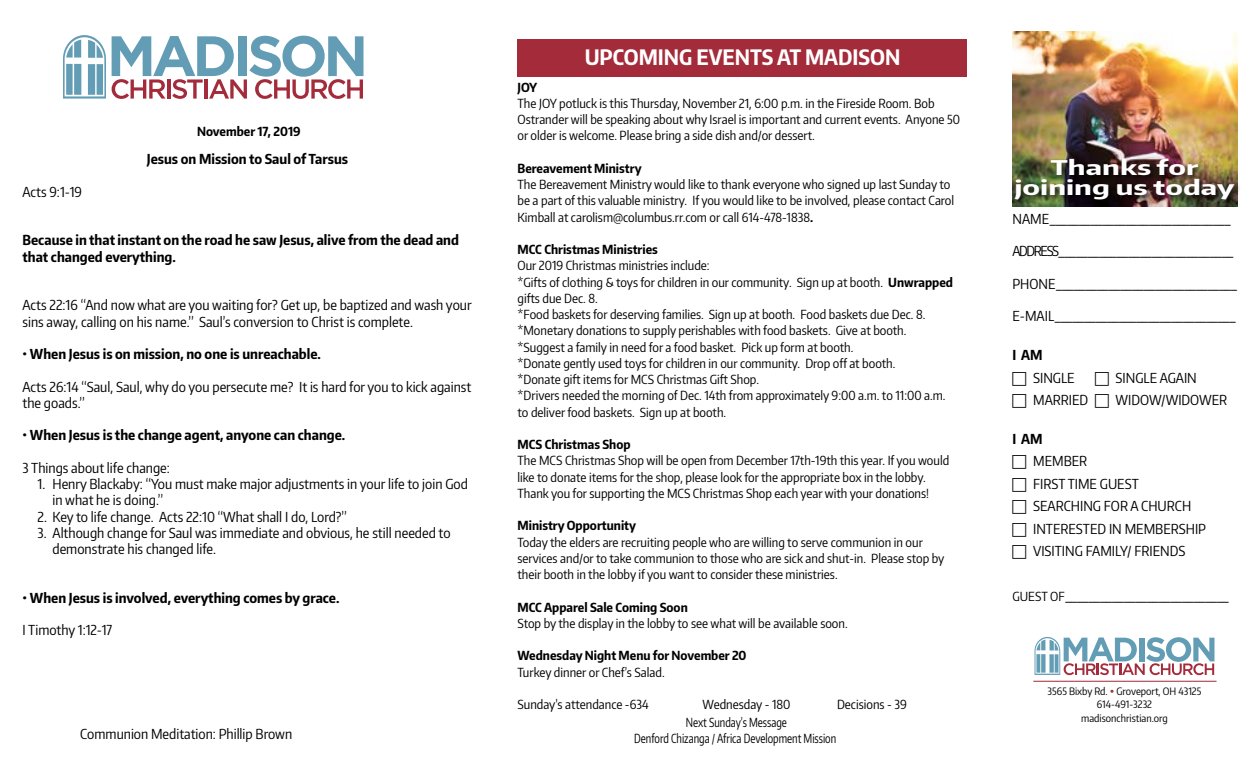
<style>
.page{position:relative;width:1260px;height:765px;background:#fff}
.page>*{position:absolute;margin:0;border:0;box-sizing:border-box;transform-origin:0 0}
.t1{font:700 21.25px "Encode Sans Condensed";color:#fff}
.t2{font:700 20.25px/20.2px "Encode Sans Condensed";color:#fff;text-align:center;scale:1.54 1}
.t3{font:13.75px/22.5px "Encode Sans Condensed";color:#000}
.t4{font:700 13.75px/16.2px "Encode Sans Condensed";color:#000}
.t5{font:13.75px "Encode Sans Condensed";letter-spacing:-.1em;color:#000}
.t6{font:12.5px/16.2px "Encode Sans Condensed";color:#000}
.t7{font:700 12.5px "Encode Sans Condensed";color:#000}
.t8{font:12.5px/16.2px "Encode Sans Condensed";color:#000;text-align:center;scale:.84 1}
.t9{font:10.12px/13.2px "Encode Sans Condensed";color:#000;text-align:center}
.s1{font-weight:700}
.s2{font-size:12.5px}
.s3{color:#a32b3a}
</style>
<div class="page">
<img style="left:1012px;top:32px;width:226px;height:174px">
<div style="left:1013px;top:158px;width:228px;height:49px;background:#000;opacity:.75"></div>
<div style="left:518px;top:39px;width:450px;height:37px;background:#a32b3a"></div>
<svg style="left:112px;top:36px;width:252px;height:63px"></svg>
<svg style="left:63px;top:35px;width:43px;height:64px"></svg>
<svg style="left:1035px;top:637px;width:179px;height:38px"></svg>
<hr style="left:1033px;top:681px;width:184px;height:1px;background:#a32b3a">
<p class="t7" style="left:197px;top:123px;width:105px">November 17, 2019</p>
<p class="t4" style="left:147px;top:150px;width:203px">Jesus on Mission to Saul of Tarsus</p>
<p class="t3" style="left:23px;top:180px;width:61px">Acts 9:1-19</p>
<p class="t4" style="left:23px;top:232px;width:438px">Because in that instant on the road he saw Jesus, alive from the dead and that changed everything.</p>
<p class="t3" style="left:23px;top:297px;width:451px;line-height:16.2px">Acts 22:16 “And now what are you waiting for? Get up, be baptized and wash your sins away, calling on his name.” Saul’s conversion to Christ is complete.</p>
<p class="t4" style="left:23px;top:345px;width:300px">• When Jesus is on mission, no one is unreachable.</p>
<p class="t3" style="left:23px;top:378px;width:450px;line-height:16.2px">Acts 26:14 “Saul, Saul, why do you persecute me? It is hard for you to kick against the goads.”</p>
<p class="t4" style="left:23px;top:427px;width:324px">• When Jesus is the change agent, anyone can change.</p>
<p class="t3" style="left:23px;top:456px;width:149px">3 Things about life change:</p>
<p class="t3" style="left:53px;top:475px;width:417px;line-height:16.2px;text-indent:-15px">1. Henry Blackaby: “You must make major adjustments in your life to join God in what he is doing.”</p>
<p class="t3" style="left:38px;top:505px;width:311px">2. Key to life change. Acts 22:10 “What shall I do, Lord?”</p>
<p class="t3" style="left:53px;top:524px;width:400px;line-height:16.2px;text-indent:-15px">3. Although change for Saul was immediate and obvious, he still needed to demonstrate his changed life.</p>
<p class="t4" style="left:23px;top:589px;width:319px">• When Jesus is involved, everything comes by grace.</p>
<p class="t3" style="left:23px;top:619px;width:91px">I Timothy 1:12-17</p>
<p class="t3" style="left:80px;top:723px;width:213px">Communion Meditation: Phillip Brown</p>
<h1 class="t1" style="left:585px;top:43px;width:317px">UPCOMING EVENTS AT MADISON</h1>
<p class="t7" style="left:518px;top:79px;width:21px">JOY</p>
<p class="t6" style="left:518px;top:95px;width:444px">The JOY potluck is this Thursday, November 21, 6:00 p.m. in the Fireside Room. Bob<br>Ostrander will be speaking about why Israel is important and current events. Anyone 50 or older is welcome. Please bring a side dish and/or dessert.</p>
<p class="t7" style="left:518px;top:160px;width:126px">Bereavement Ministry</p>
<p class="t6" style="left:518px;top:176px;width:438px">The Bereavement Ministry would like to thank everyone who signed up last Sunday to be a part of this valuable ministry. If you would like to be involved, please contact Carol<br>Kimball at carolism@columbus.rr.com or call 614-478-1838<span class="s1">.</span></p>
<p class="t7" style="left:518px;top:241px;width:142px">MCC Christmas Ministries</p>
<p class="t6" style="left:518px;top:257px;width:437px">Our 2019 Christmas ministries include:<br>*Gifts of clothing &amp; toys for children in our community. Sign up at booth. <span class="s1">Unwrapped </span>gifts due Dec. 8.<br>*Food baskets for deserving families. Sign up at booth. Food baskets due Dec. 8. *Monetary donations to supply perishables with food baskets. Give at booth. *Suggest a family in need for a food basket. Pick up form at booth.<br>*Donate gently used toys for children in our community. Drop off at booth.<br>*Donate gift items for MCS Christmas Gift Shop.<br>*Drivers needed the morning of Dec. 14th from approximately 9:00 a.m. to 11:00 a.m. to deliver food baskets. Sign up at booth.</p>
<p class="t7" style="left:518px;top:436px;width:115px">MCS Christmas Shop</p>
<p class="t6" style="left:518px;top:452px;width:433px">The MCS Christmas Shop will be open from December 17th-19th this year. If you would like to donate items for the shop, please look for the appropriate box in the lobby.<br>Thank you for supporting the MCS Christmas Shop each year with your donations!</p>
<p class="t7" style="left:518px;top:517px;width:120px">Ministry Opportunity</p>
<p class="t6" style="left:518px;top:533px;width:428px">Today the elders are recruiting people who are willing to serve communion in our services and/or to take communion to those who are sick and shut-in. Please stop by their booth in the lobby if you want to consider these ministries.</p>
<p class="t7" style="left:518px;top:599px;width:172px">MCC Apparel Sale Coming Soon</p>
<p class="t6" style="left:518px;top:615px;width:332px">Stop by the display in the lobby to see what will be available soon.</p>
<p class="t7" style="left:518px;top:647px;width:231px">Wednesday Night Menu for November 20</p>
<p class="t6" style="left:518px;top:663px;width:149px">Turkey dinner or Chef’s Salad.</p>
<p class="t6" style="left:518px;top:696px;width:133px">Sunday’s attendance -634</p>
<p class="t6" style="left:703px;top:696px;width:89px">Wednesday - 180</p>
<p class="t6" style="left:837px;top:696px;width:71px">Decisions - 39</p>
<p class="t8" style="left:634px;top:713px;width:242px">Next Sunday’s Message<br>Denford Chizanga / Africa Development Mission</p>
<h2 class="t2" style="left:1015px;top:157px;width:144px">Thanks for joining us today</h2>
<p class="t3" style="left:1012px;top:207px;width:220px">NAME_______________________________</p>
<p class="t5" style="left:1012px;top:242px;width:223px">ADDRESS______________________________</p>
<p class="t3" style="left:1012px;top:272px;width:227px">PHONE_______________________________</p>
<p class="t3" style="left:1012px;top:305px;width:225px">E-MAIL_______________________________</p>
<p class="t4" style="left:1012px;top:346px;width:32px">I AM</p>
<p class="t3" style="left:1033px;top:366px;width:43px">SINGLE</p>
<p class="t3" style="left:1116px;top:366px;width:83px">SINGLE AGAIN</p>
<p class="t3" style="left:1033px;top:388px;width:57px">MARRIED</p>
<p class="t3" style="left:1116px;top:388px;width:113px">WIDOW/WIDOWER</p>
<p class="t4" style="left:1012px;top:430px;width:32px">I AM</p>
<p class="t3" style="left:1033px;top:450px;width:174px">MEMBER<br>FIRST TIME GUEST<br>SEARCHING FOR A CHURCH<br>INTERESTED IN MEMBERSHIP<br>VISITING FAMILY/ FRIENDS</p>
<p class="t3" style="left:1012px;top:585px;width:218px"><span class="s2">GUEST OF</span>____________________________</p>
<p class="t9" style="left:1048px;top:684px;width:155px">3565 Bixby Rd. <span class="s3">•</span> Groveport, OH 43125<br>614-491-3232<br>madisonchristian.org</p>
</div>
